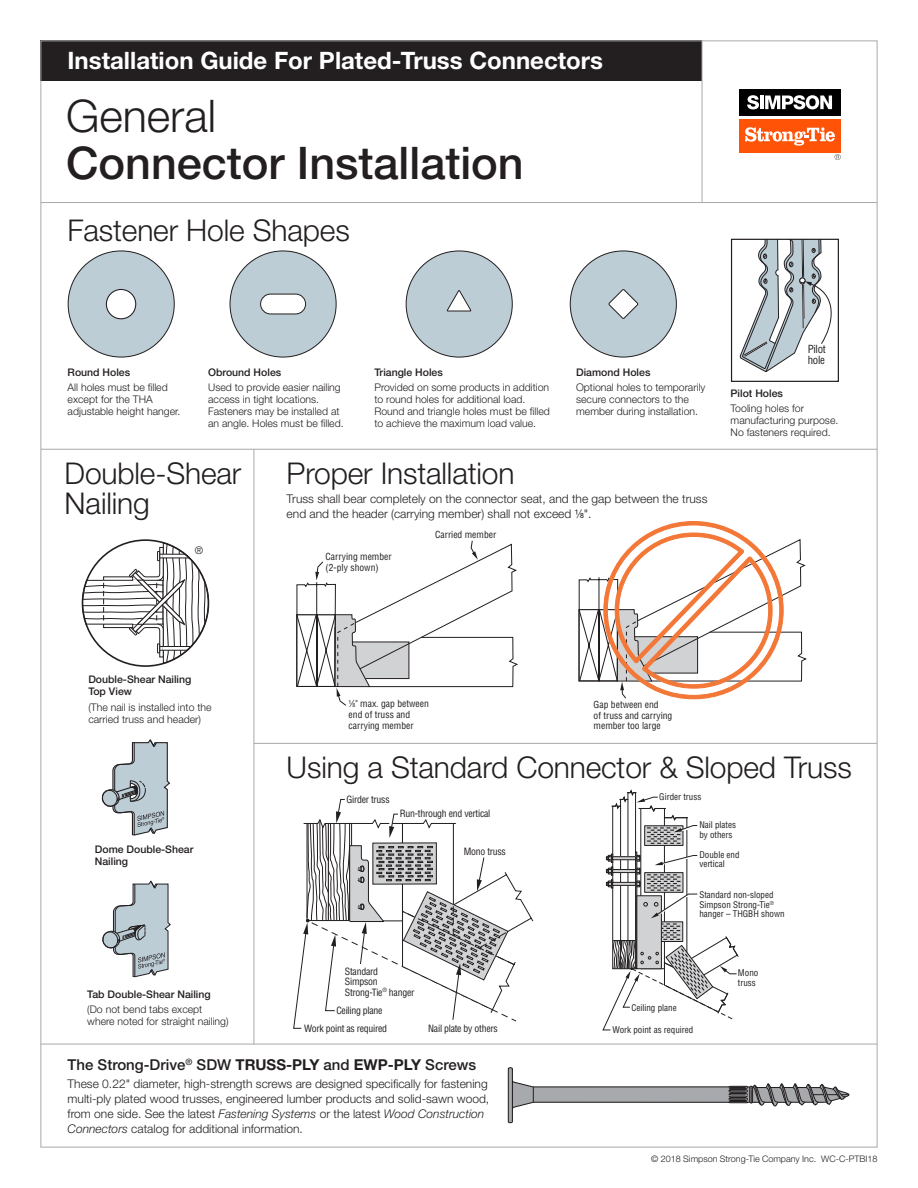
<style>
.page{position:relative;width:918px;height:1188px;background:#fff}
.page>*{position:absolute;margin:0;border:0;box-sizing:border-box;transform-origin:0 0}
.title_case_header{font:500 45px/46.5px "Helvetica Neue LT Std";color:#231f20}
.title_case_header-2{font:300 30px/30px "Helvetica Neue LT Std";letter-spacing:-.005em;color:#231f20}
.page_header{font:700 24px "Helvetica Neue LT Std";color:#fff}
.t1{font:500 15px "Helvetica Neue LT Std";color:#231f20}
.paragraph_body_8_10{font:300 12px/15px "Helvetica Neue LT Std";color:#231f20}
.t2{font:condensed 10.95px/10.9px "Helvetica LT Std";letter-spacing:-.025em;color:#231f20}
.t3{font:300 10.5px/12px "Helvetica Neue LT Std";color:#231f20}
.t4{font:500 10.5px/12px "Helvetica Neue LT Std";color:#231f20}
.t5{font:condensed 9.75px/10.5px "Helvetica LT Std";letter-spacing:-.025em;color:#231f20}
.t6{font:condensed 9.6px/10.8px "Helvetica LT Std";color:#231f20}
.t7{font:condensed 9.45px/10.8px "Helvetica LT Std";color:#231f20}
.t8{font:condensed 9px/9.6px "Helvetica LT Std";color:#231f20}
.t9{font:300 9px "Helvetica Neue LT Std";color:#231f20}
.s1{font-weight:300}
.s2{font-family:"Helvetica LT Std Fractions";font-weight:400}
.s3{font-size:5.25px}
.s4{font-weight:700}
.s5{font-style:italic}
</style>
<div class="page">
<div style="left:41px;top:41px;width:661px;height:40px;background:#231f20"></div>
<hr style="left:41px;top:202px;width:836px;height:1px;background:#a8a9ad">
<div style="left:739px;top:119px;width:101px;height:33px;background:#ff5308"></div>
<div style="left:739px;top:89px;width:101px;height:27px;background:#000"></div>
<svg style="left:747px;top:95px;width:85px;height:14px"></svg>
<svg style="left:745px;top:127px;width:90px;height:19px"></svg>
<svg style="left:835px;top:154px;width:6px;height:6px"></svg>
<hr style="left:702px;top:41px;width:1px;height:162px;background:#a8a9ad">
<hr style="left:254px;top:743px;width:623px;height:1px;background:#a8a9ad">
<hr style="left:40px;top:1044px;width:837px;height:1px;background:#a8a9ad">
<hr style="left:41px;top:449px;width:836px;height:1px;background:#a8a9ad">
<hr style="left:254px;top:449px;width:1px;height:595px;background:#a8a9ad">
<svg style="left:406px;top:251px;width:107px;height:106px"></svg>
<svg style="left:230px;top:251px;width:107px;height:106px"></svg>
<div style="left:68px;top:251px;width:106px;height:106px;background:#bccdd6;border-radius:50%"></div>
<div style="left:106px;top:289px;width:30px;height:30px;background:#fff;border-radius:50%"></div>
<div style="left:106px;top:289px;width:30px;height:30px;border:1px solid #231f20;border-radius:50%"></div>
<svg style="left:102px;top:880px;width:69px;height:97px"></svg>
<svg style="left:82px;top:541px;width:127px;height:124px"></svg>
<svg style="left:570px;top:251px;width:107px;height:106px"></svg>
<div style="left:731px;top:239px;width:108px;height:143px;border:1px solid #231f20"></div>
<svg style="left:738px;top:239px;width:101px;height:142px"></svg>
<svg style="left:288px;top:799px;width:245px;height:246px"></svg>
<svg style="left:603px;top:789px;width:136px;height:241px"></svg>
<svg style="left:296px;top:540px;width:222px;height:166px"></svg>
<svg style="left:579px;top:521px;width:228px;height:179px"></svg>
<svg style="left:102px;top:739px;width:68px;height:97px"></svg>
<svg style="left:507px;top:1067px;width:343px;height:56px"></svg>
<p class="page_header" style="left:68px;top:46px;width:537px">Installation Guide For Plated-Truss Connectors</p>
<p class="title_case_header" style="left:66px;top:93px;width:459px"><span class="s1">General<br></span>Connector Installation</p>
<p class="title_case_header-2" style="left:68px;top:214px;width:284px">Fastener Hole Shapes</p>
<p class="t4" style="left:68px;top:366px;width:64px">Round Holes</p>
<p class="t3" style="left:68px;top:381px;width:114px">All holes must be filled except for the THA adjustable height hanger.</p>
<p class="t4" style="left:208px;top:366px;width:75px">Obround Holes</p>
<p class="t3" style="left:208px;top:381px;width:137px">Used to provide easier nailing access in tight locations.<br>Fasteners may be installed at an angle. Holes must be filled.</p>
<p class="t4" style="left:374px;top:366px;width:70px">Triangle Holes</p>
<p class="t3" style="left:374px;top:381px;width:177px">Provided on some products in addition to round holes for additional load.<br>Round and triangle holes must be filled to achieve the maximum load value.</p>
<p class="t4" style="left:576px;top:366px;width:76px">Diamond Holes</p>
<p class="t3" style="left:576px;top:381px;width:131px">Optional holes to temporarily secure connectors to the member during installation.</p>
<p class="title_case_header-2" style="left:65px;top:458px;width:178px">Double-Shear<br>Nailing</p>
<p class="t3" style="left:195px;top:544px;width:10px">®</p>
<p class="title_case_header-2" style="left:287px;top:458px;width:229px">Proper Installation</p>
<p class="paragraph_body_8_10" style="left:287px;top:491px;width:422px">Truss shall bear completely on the connector seat, and the gap between the truss end and the header (carrying member) shall not exceed <span class="s2">1⁄8</span>".</p>
<p class="t6" style="left:326px;top:551px;width:68px">Carrying member (2-ply shown)</p>
<p class="t6" style="left:435px;top:529px;width:63px">Carried member</p>
<p class="t2" style="left:808px;top:344px;width:20px">Pilot hole</p>
<p class="t4" style="left:731px;top:387px;width:54px">Pilot Holes</p>
<p class="t3" style="left:731px;top:402px;width:109px">Tooling holes for manufacturing purpose.<br>No fasteners required.</p>
<p class="t4" style="left:88px;top:673px;width:105px">Double-Shear Nailing<br>Top View</p>
<p class="t3" style="left:88px;top:701px;width:125px">(The nail is installed into the carried truss and header)</p>
<p class="t6" style="left:349px;top:699px;width:82px"><sup>1</sup>∕<span class="s3">8</span>" max. gap between end of truss and carrying member</p>
<p class="t7" style="left:594px;top:699px;width:80px">Gap between end<br>of truss and carrying member too large</p>
<p class="title_case_header-2" style="left:287px;top:752px;width:567px">Using a Standard Connector &amp; Sloped Truss</p>
<p class="t4" style="left:95px;top:843px;width:100px">Dome Double-Shear<br>Nailing</p>
<p class="t4" style="left:87px;top:988px;width:125px">Tab Double-Shear Nailing</p>
<p class="t3" style="left:87px;top:1003px;width:143px">(Do not bend tabs except where noted for straight nailing)</p>
<p class="t5" style="left:347px;top:794px;width:45px">Girder truss</p>
<p class="t5" style="left:400px;top:808px;width:92px">Run-through end vertical</p>
<p class="t5" style="left:464px;top:846px;width:44px">Mono truss</p>
<p class="t5" style="left:345px;top:966px;width:71px">Standard<br>Simpson<br>Strong-Tie<sup>®</sup> hanger</p>
<p class="t5" style="left:304px;top:1023px;width:85px">Work point as required</p>
<p class="t5" style="left:336px;top:1005px;width:48px">Ceiling plane</p>
<p class="t5" style="left:428px;top:1023px;width:71px">Nail plate by others</p>
<p class="t1" style="left:68px;top:1056px;width:410px">The Strong-Drive<sup>®</sup> SDW <span class="s4">TRUSS-PLY</span> and <span class="s4">EWP-PLY</span> Screws</p>
<p class="paragraph_body_8_10" style="left:68px;top:1076px;width:423px">These 0.22" diameter, high-strength screws are designed specifically for fastening multi-ply plated wood trusses, engineered lumber products and solid-sawn wood, from one side. See the latest <span class="s5">Fastening Systems</span> or the latest <span class="s5">Wood Construction Connectors</span> catalog for additional information.</p>
<p class="t8" style="left:659px;top:792px;width:44px">Girder truss</p>
<p class="t8" style="left:699px;top:820px;width:38px">Nail plates by others</p>
<p class="t8" style="left:699px;top:850px;width:42px">Double end vertical</p>
<p class="t8" style="left:699px;top:890px;width:87px">Standard non-sloped<br>Simpson Strong-Tie<sup>® </sup>hanger – THGBH shown</p>
<p class="t8" style="left:631px;top:1002px;width:47px">Ceiling plane</p>
<p class="t8" style="left:612px;top:1025px;width:83px">Work point as required</p>
<p class="t8" style="left:738px;top:968px;width:22px">Mono truss</p>
<p class="t9" style="left:651px;top:1154px;width:228px">© 2018 Simpson Strong-Tie Company Inc. WC-C-PTBI18</p>
</div>
